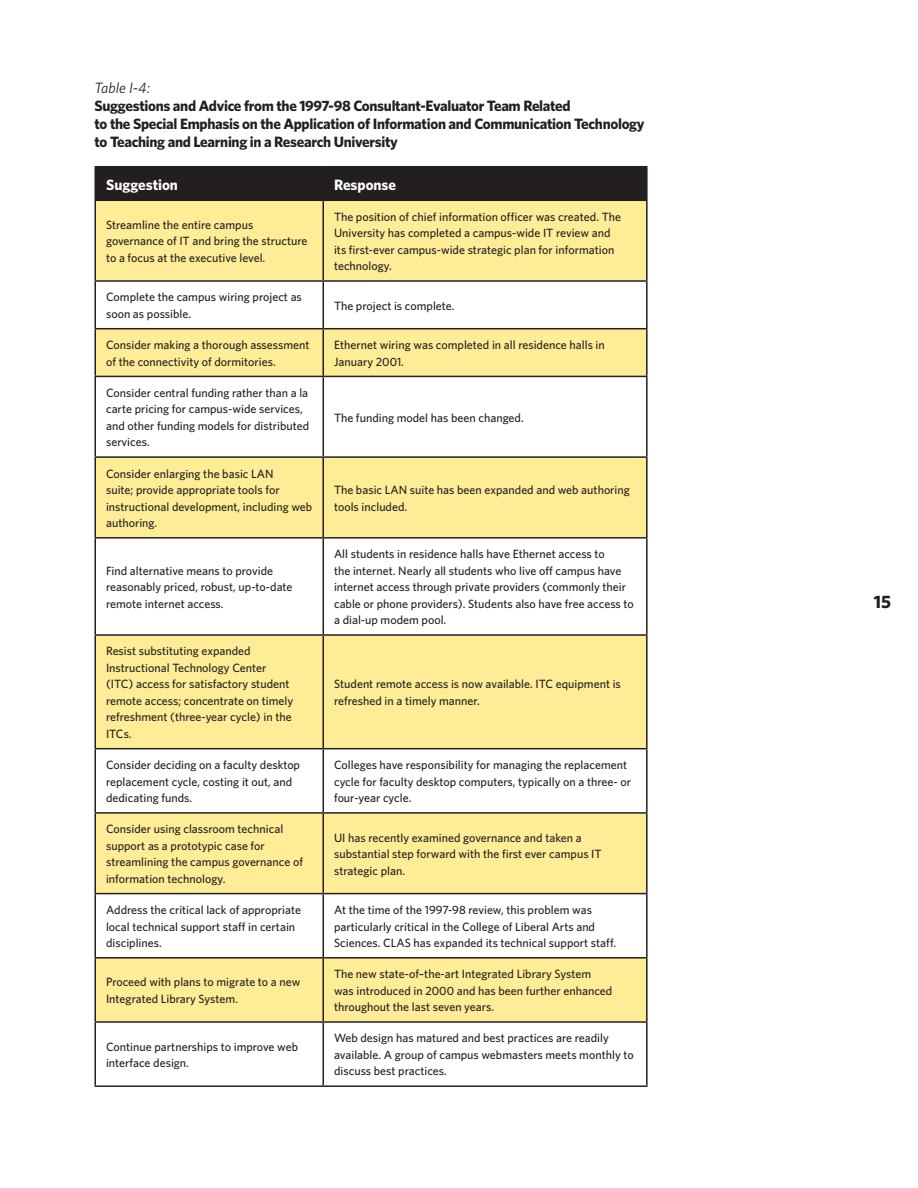
<style>
.page{position:relative;width:918px;height:1188px;background:#fff}
.page>*{position:absolute;margin:0;border:0;box-sizing:border-box;transform-origin:0 0}
.t1{font:700 18px "Whitney";color:#231f20}
.main_text{font:700 15px/18px "Whitney";letter-spacing:-.02em;color:#231f20}
.table_text{font:700 15px "Whitney";color:#fff}
.table_text-2{font:500 12px/16.5px "Whitney";color:#231f20}
.s1{font-weight:400;font-style:italic}
</style>
<div class="page">
<div style="left:96px;top:167px;width:550px;height:33px;background:#231f20"></div>
<div style="left:96px;top:201px;width:550px;height:79px;background:#ffec96"></div>
<svg style="left:96px;top:282px;width:550px;height:803px"></svg>
<hr style="left:94px;top:166px;width:229px;height:1px;background:#231f20">
<hr style="left:94px;top:167px;width:2px;height:33px;background:#231f20">
<hr style="left:323px;top:166px;width:325px;height:1px;background:#231f20">
<hr style="left:323px;top:167px;width:1px;height:33px;background:#231f20">
<hr style="left:646px;top:167px;width:2px;height:33px;background:#231f20">
<hr style="left:94px;top:200px;width:229px;height:1px;background:#231f20">
<hr style="left:94px;top:201px;width:2px;height:79px;background:#231f20">
<hr style="left:323px;top:200px;width:325px;height:1px;background:#231f20">
<hr style="left:323px;top:201px;width:1px;height:79px;background:#231f20">
<hr style="left:646px;top:201px;width:2px;height:79px;background:#231f20">
<hr style="left:94px;top:280px;width:229px;height:2px;background:#231f20">
<hr style="left:94px;top:282px;width:2px;height:46px;background:#231f20">
<hr style="left:323px;top:280px;width:325px;height:2px;background:#231f20">
<hr style="left:323px;top:282px;width:1px;height:46px;background:#231f20">
<hr style="left:646px;top:282px;width:2px;height:46px;background:#231f20">
<hr style="left:94px;top:328px;width:229px;height:1px;background:#231f20">
<hr style="left:94px;top:329px;width:2px;height:47px;background:#231f20">
<hr style="left:323px;top:328px;width:325px;height:1px;background:#231f20">
<hr style="left:323px;top:329px;width:1px;height:47px;background:#231f20">
<hr style="left:646px;top:329px;width:2px;height:47px;background:#231f20">
<hr style="left:94px;top:376px;width:229px;height:1px;background:#231f20">
<hr style="left:94px;top:377px;width:2px;height:79px;background:#231f20">
<hr style="left:323px;top:376px;width:325px;height:1px;background:#231f20">
<hr style="left:323px;top:377px;width:1px;height:79px;background:#231f20">
<hr style="left:646px;top:377px;width:2px;height:79px;background:#231f20">
<hr style="left:94px;top:456px;width:229px;height:2px;background:#231f20">
<hr style="left:94px;top:458px;width:2px;height:79px;background:#231f20">
<hr style="left:323px;top:456px;width:325px;height:2px;background:#231f20">
<hr style="left:323px;top:458px;width:1px;height:79px;background:#231f20">
<hr style="left:646px;top:458px;width:2px;height:79px;background:#231f20">
<hr style="left:94px;top:537px;width:229px;height:2px;background:#231f20">
<hr style="left:94px;top:539px;width:2px;height:95px;background:#231f20">
<hr style="left:323px;top:537px;width:325px;height:2px;background:#231f20">
<hr style="left:323px;top:539px;width:1px;height:95px;background:#231f20">
<hr style="left:646px;top:539px;width:2px;height:95px;background:#231f20">
<hr style="left:94px;top:634px;width:229px;height:2px;background:#231f20">
<hr style="left:94px;top:636px;width:2px;height:112px;background:#231f20">
<hr style="left:323px;top:634px;width:325px;height:2px;background:#231f20">
<hr style="left:323px;top:636px;width:1px;height:112px;background:#231f20">
<hr style="left:646px;top:636px;width:2px;height:112px;background:#231f20">
<hr style="left:94px;top:748px;width:229px;height:1px;background:#231f20">
<hr style="left:94px;top:749px;width:2px;height:63px;background:#231f20">
<hr style="left:323px;top:748px;width:325px;height:1px;background:#231f20">
<hr style="left:323px;top:749px;width:1px;height:63px;background:#231f20">
<hr style="left:646px;top:749px;width:2px;height:63px;background:#231f20">
<hr style="left:94px;top:812px;width:229px;height:2px;background:#231f20">
<hr style="left:94px;top:814px;width:2px;height:79px;background:#231f20">
<hr style="left:323px;top:812px;width:325px;height:2px;background:#231f20">
<hr style="left:323px;top:814px;width:1px;height:79px;background:#231f20">
<hr style="left:646px;top:814px;width:2px;height:79px;background:#231f20">
<hr style="left:94px;top:893px;width:229px;height:1px;background:#231f20">
<hr style="left:94px;top:894px;width:2px;height:63px;background:#231f20">
<hr style="left:323px;top:893px;width:325px;height:1px;background:#231f20">
<hr style="left:323px;top:894px;width:1px;height:63px;background:#231f20">
<hr style="left:646px;top:894px;width:2px;height:63px;background:#231f20">
<hr style="left:94px;top:957px;width:229px;height:2px;background:#231f20">
<hr style="left:94px;top:959px;width:2px;height:62px;background:#231f20">
<hr style="left:323px;top:957px;width:325px;height:2px;background:#231f20">
<hr style="left:323px;top:959px;width:1px;height:62px;background:#231f20">
<hr style="left:646px;top:959px;width:2px;height:62px;background:#231f20">
<hr style="left:94px;top:1021px;width:229px;height:2px;background:#231f20">
<hr style="left:94px;top:1023px;width:2px;height:62px;background:#231f20">
<hr style="left:323px;top:1021px;width:325px;height:2px;background:#231f20">
<hr style="left:323px;top:1023px;width:1px;height:62px;background:#231f20">
<hr style="left:646px;top:1023px;width:2px;height:62px;background:#231f20">
<hr style="left:94px;top:1085px;width:229px;height:2px;background:#231f20">
<hr style="left:323px;top:1085px;width:325px;height:2px;background:#231f20">
<p class="main_text" style="left:94px;top:78px;width:552px"><span class="s1">Table I-4:<br></span>Suggestions and Advice from the 1997-98 Consultant-Evaluator Team Related<br>to the Special Emphasis on the Application of Information and Communication Technology to Teaching and Learning in a Research University</p>
<p class="table_text" style="left:106px;top:175px;width:73px">Suggestion</p>
<p class="table_text" style="left:334px;top:175px;width:64px">Response</p>
<p class="table_text-2" style="left:106px;top:216px;width:203px">Streamline the entire campus governance of IT and bring the structure to a focus at the executive level.</p>
<p class="table_text-2" style="left:334px;top:208px;width:288px">The position of chief information officer was created. The University has completed a campus-wide IT review and its first-ever campus-wide strategic plan for information technology.</p>
<p class="table_text-2" style="left:106px;top:289px;width:197px">Complete the campus wiring project as soon as possible.</p>
<p class="table_text-2" style="left:334px;top:297px;width:122px">The project is complete.</p>
<p class="table_text-2" style="left:106px;top:336px;width:205px">Consider making a thorough assessment of the connectivity of dormitories.</p>
<p class="table_text-2" style="left:334px;top:336px;width:272px">Ethernet wiring was completed in all residence halls in<br>January 2001.</p>
<p class="table_text-2" style="left:106px;top:384px;width:205px">Consider central funding rather than a la carte pricing for campus-wide services, and other funding models for distributed services.</p>
<p class="table_text-2" style="left:334px;top:409px;width:191px">The funding model has been changed.</p>
<p class="table_text-2" style="left:106px;top:465px;width:208px">Consider enlarging the basic LAN<br>suite; provide appropriate tools for instructional development, including web authoring.</p>
<p class="table_text-2" style="left:106px;top:562px;width:188px">Find alternative means to provide reasonably priced, robust, up-to-date remote internet access.</p>
<p class="table_text-2" style="left:106px;top:643px;width:189px">Resist substituting expanded<br>Instructional Technology Center (ITC) access for satisfactory student remote access; concentrate on timely refreshment (three-year cycle) in the<br>ITCs.</p>
<p class="table_text-2" style="left:334px;top:481px;width:297px">The basic LAN suite has been expanded and web authoring tools included.</p>
<p class="table_text-2" style="left:334px;top:545px;width:301px">All students in residence halls have Ethernet access to<br>the internet. Nearly all students who live off campus have internet access through private providers (commonly their cable or phone providers). Students also have free access to a dial-up modem pool.</p>
<p class="table_text-2" style="left:334px;top:676px;width:288px">Student remote access is now available. ITC equipment is refreshed in a timely manner.</p>
<p class="table_text-2" style="left:106px;top:756px;width:196px">Consider deciding on a faculty desktop replacement cycle, costing it out, and dedicating funds.</p>
<p class="table_text-2" style="left:334px;top:756px;width:299px">Colleges have responsibility for managing the replacement cycle for faculty desktop computers, typically on a three- or four-year cycle.</p>
<p class="table_text-2" style="left:106px;top:821px;width:199px">Consider using classroom technical support as a prototypic case for streamlining the campus governance of information technology.</p>
<p class="table_text-2" style="left:334px;top:829px;width:269px">UI has recently examined governance and taken a substantial step forward with the first ever campus IT strategic plan.</p>
<p class="table_text-2" style="left:106px;top:901px;width:196px">Address the critical lack of appropriate local technical support staff in certain disciplines.</p>
<p class="table_text-2" style="left:334px;top:901px;width:284px">At the time of the 1997-98 review, this problem was particularly critical in the College of Liberal Arts and<br>Sciences. CLAS has expanded its technical support staff.</p>
<p class="table_text-2" style="left:106px;top:974px;width:196px">Proceed with plans to migrate to a new<br>Integrated Library System.</p>
<p class="table_text-2" style="left:334px;top:965px;width:280px">The new state-of–the-art Integrated Library System was introduced in 2000 and has been further enhanced throughout the last seven years.</p>
<p class="table_text-2" style="left:106px;top:1038px;width:194px">Continue partnerships to improve web interface design.</p>
<p class="table_text-2" style="left:334px;top:1030px;width:301px">Web design has matured and best practices are readily available. A group of campus webmasters meets monthly to discuss best practices.</p>
<h1 class="t1" style="left:874px;top:591px;width:19px">15</h1>
</div>
